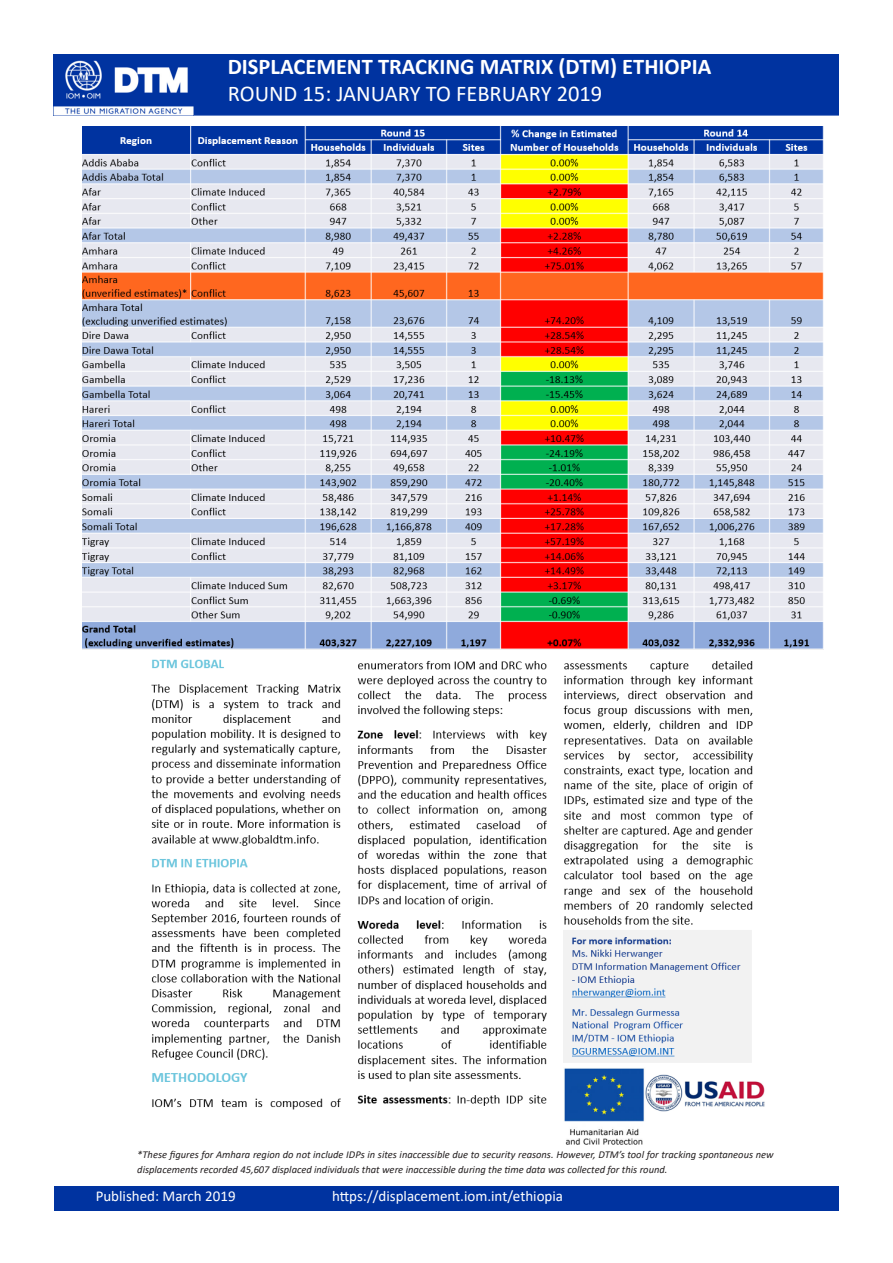
<style>
.page{position:relative;width:893px;height:1263px;background:#fff}
.page>*{position:absolute;margin:0;border:0;box-sizing:border-box;transform-origin:0 0}
.t1{font:700 22.5px "Calibri";color:#fff}
.t2{font:22.5px "Calibri";color:#fff}
.t3{font:15px "Calibri";color:#fff}
.t4{font:italic 10.5px/14.4px "Calibri";color:#231f20}
</style>
<div class="page">
<div style="left:54px;top:54px;width:785px;height:62px;background:#0033a0;border:2px solid #0033a0"></div>
<img style="left:54px;top:54px;width:140px;height:61px">
<div style="left:54px;top:1187px;width:785px;height:24px;background:#0033a0"></div>
<img style="left:151px;top:659px;width:614px;height:486px">
<img style="left:83px;top:126px;width:741px;height:523px">
<p class="t1" style="left:228px;top:51px;width:485px">DISPLACEMENT TRACKING MATRIX (DTM) ETHIOPIA</p>
<p class="t2" style="left:228px;top:78px;width:376px">ROUND 15: JANUARY TO FEBRUARY 2019</p>
<p class="t4" style="left:137px;top:1147px;width:638px">*These figures for Amhara region do not include IDPs in sites inaccessible due to security reasons. However, DTM’s tool for tracking spontaneous new displacements recorded 45,607 displaced individuals that were inaccessible during the time data was collected for this round.</p>
<p class="t3" style="left:96px;top:1185px;width:141px">Published: March 2019</p>
<p class="t3" style="left:332px;top:1185px;width:233px">https://displacement.iom.int/ethiopia</p>
</div>
